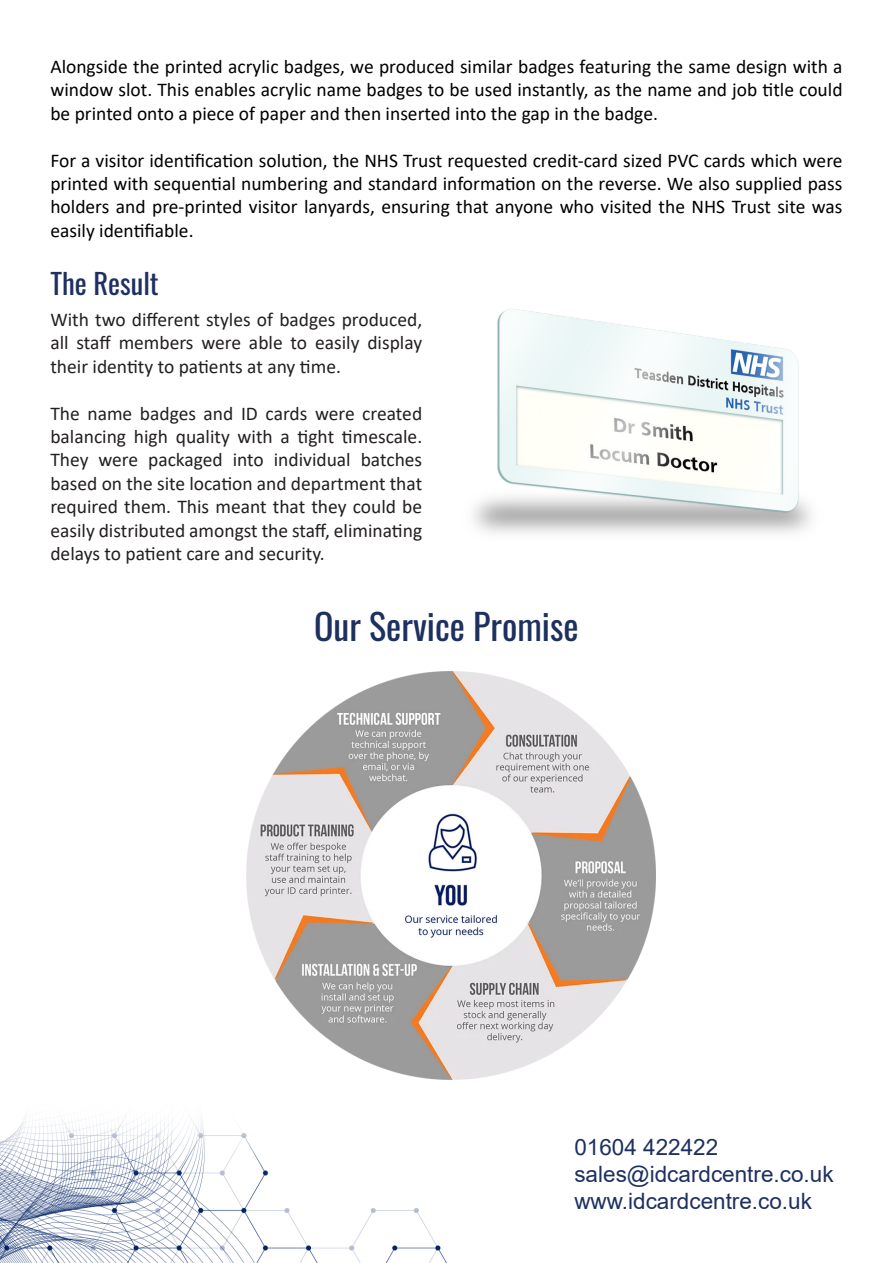
<style>
.page{position:relative;width:893px;height:1263px;background:#fff}
.page>*{position:absolute;margin:0;border:0;box-sizing:border-box;transform-origin:0 0}
.t1{font:36px "Oswald";color:#1e3060}
.t2{font:28.5px "Oswald";color:#1e3060}
.t3{font:22.5px "Arial";color:#1e3060}
.t4{font:19.5px/23.4px "Calibri";color:#000001;text-align:justify}
.t5{font:19.5px/23.4px "Calibri";color:#231f20;text-align:justify}
</style>
<div class="page">
<img style="left:0;top:1116px;width:447px;height:147px">
<img style="left:473px;top:308px;width:339px;height:226px">
<img style="left:247px;top:671px;width:408px;height:409px">
<p class="t4" style="left:50px;top:54px;width:794px">Alongside the printed acrylic badges, we produced similar badges featuring the same design with a window slot. This enables acrylic name badges to be used instantly, as the name and job title could be printed onto a piece of paper and then inserted into the gap in the badge.</p>
<p class="t4" style="left:50px;top:148px;width:794px">For a visitor identification solution, the NHS Trust requested credit-card sized PVC cards which were printed with sequential numbering and standard information on the reverse. We also supplied pass holders and pre-printed visitor lanyards, ensuring that anyone who visited the NHS Trust site was easily identifiable.</p>
<p class="t2" style="left:50px;top:258px;width:110px">The Result</p>
<p class="t5" style="left:50px;top:307px;width:373px">With two different styles of badges produced, all staff members were able to easily display their identity to patients at any time.</p>
<p class="t5" style="left:50px;top:401px;width:373px">The name badges and ID cards were created balancing high quality with a tight timescale.<br>They were packaged into individual batches based on the site location and department that required them. This meant that they could be easily distributed amongst the staff, eliminating delays to patient care and security.</p>
<p class="t1" style="left:314px;top:594px;width:266px">Our Service Promise</p>
<p class="t3" style="left:574px;top:1131px;width:145px">01604 422422</p>
<p class="t3" style="left:574px;top:1158px;width:261px">sales@idcardcentre.co.uk</p>
<p class="t3" style="left:574px;top:1185px;width:239px">www.idcardcentre.co.uk</p>
</div>
